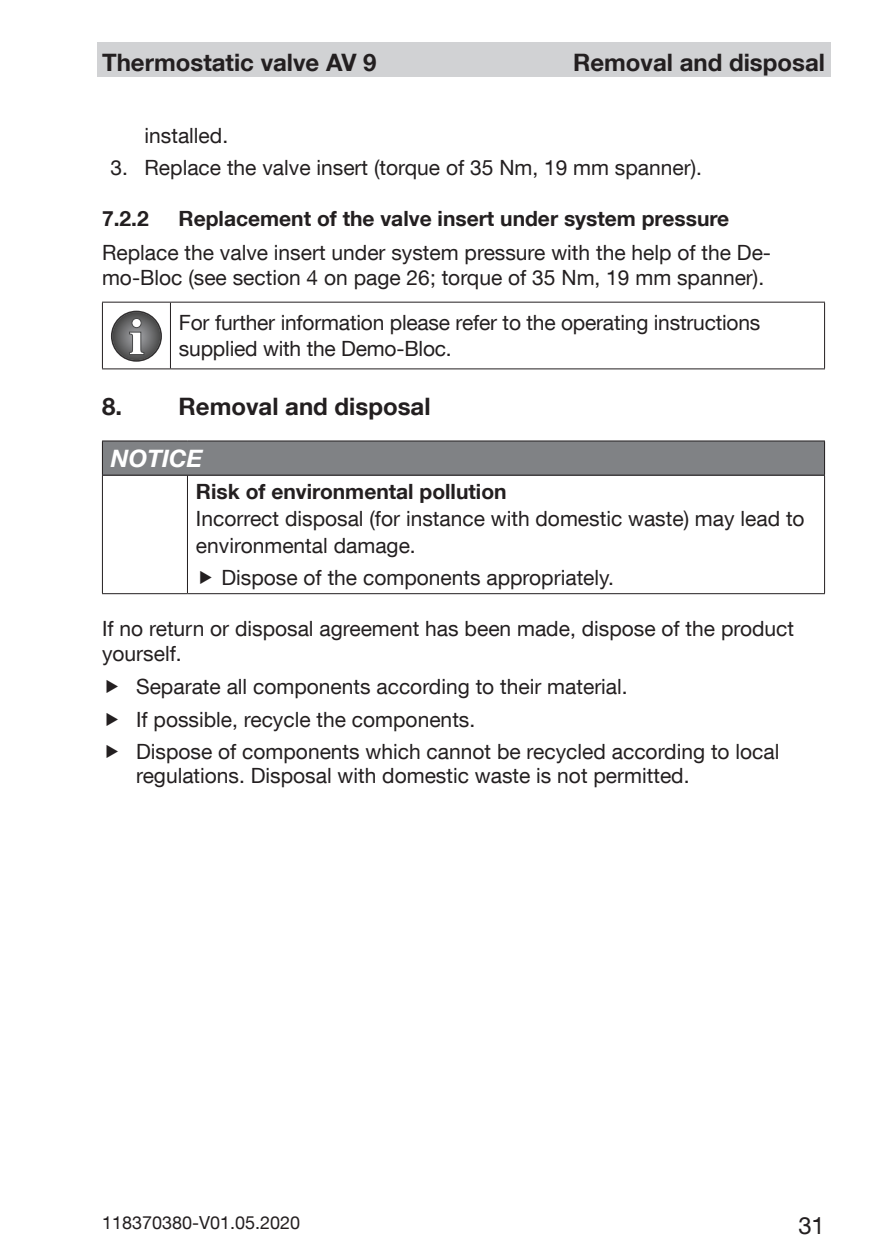
<style>
.page{position:relative;width:893px;height:1259px;background:#fff}
.page>*{position:absolute;margin:0;border:0;box-sizing:border-box;transform-origin:0 0}
.t1{font:700 24px "Helvetica Neue LT Com";color:#231f20}
.Signalw__Achtung{font:italic 700 24px "Helvetica Neue LT Com";color:#fff}
.t2{font:24px "Helvetica Neue LT Com";color:#231f20}
.Fließtext{font:21px/25.2px "Helvetica Neue LT Com";color:#231f20}
.Tabellentext{font:21px/25.2px "Helvetica Neue LT Com";letter-spacing:-.01em;color:#231f20}
.Art_und_Quelle{font:700 21px "Helvetica Neue LT Com";color:#231f20}
.Folgen_Nichtbeachtun{font:21px/27px "Helvetica Neue LT Com";color:#231f20}
.t3{font:18px "Helvetica Neue LT Com";color:#231f20}
</style>
<div class="page">
<div style="left:97px;top:43px;width:733px;height:34px;background:#d1d2d4"></div>
<hr style="left:102px;top:302px;width:68px;height:1px;background:#231f20">
<hr style="left:102px;top:302px;width:1px;height:66px;background:#231f20">
<hr style="left:170px;top:302px;width:655px;height:1px;background:#231f20">
<hr style="left:170px;top:302px;width:1px;height:66px;background:#231f20">
<hr style="left:824px;top:302px;width:1px;height:66px;background:#231f20">
<hr style="left:102px;top:368px;width:68px;height:1px;background:#231f20">
<hr style="left:170px;top:368px;width:655px;height:1px;background:#231f20">
<svg style="left:111px;top:311px;width:51px;height:51px"></svg>
<svg style="left:113px;top:312px;width:47px;height:48px"></svg>
<svg style="left:129px;top:318px;width:15px;height:37px"></svg>
<div style="left:102px;top:441px;width:723px;height:34px;background:#808285"></div>
<hr style="left:102px;top:440px;width:85px;height:1px;background:#231f20">
<hr style="left:102px;top:441px;width:1px;height:34px;background:#231f20">
<hr style="left:187px;top:440px;width:638px;height:1px;background:#231f20">
<hr style="left:824px;top:441px;width:1px;height:34px;background:#231f20">
<hr style="left:102px;top:474px;width:85px;height:1px;background:#231f20">
<hr style="left:102px;top:475px;width:1px;height:118px;background:#231f20">
<hr style="left:187px;top:474px;width:638px;height:1px;background:#231f20">
<hr style="left:187px;top:475px;width:1px;height:118px;background:#231f20">
<hr style="left:824px;top:475px;width:1px;height:118px;background:#231f20">
<hr style="left:102px;top:593px;width:85px;height:1px;background:#231f20">
<hr style="left:187px;top:593px;width:638px;height:1px;background:#231f20">
<p class="t1" style="left:102px;top:48px;width:276px">Thermostatic valve AV 9</p>
<p class="t1" style="left:573px;top:48px;width:253px">Removal and disposal</p>
<p class="Fließtext" style="left:145px;top:122px;width:85px">installed.</p>
<p class="Fließtext" style="left:111px;top:154px;width:593px">3. Replace the valve insert (torque of 35 Nm, 19 mm spanner).</p>
<p class="Art_und_Quelle" style="left:102px;top:205px;width:48px">7.2.2</p>
<p class="Art_und_Quelle" style="left:179px;top:205px;width:552px">Replacement of the valve insert under system pressure</p>
<p class="Fließtext" style="left:102px;top:239px;width:671px">Replace the valve insert under system pressure with the help of the De&shy;mo-Bloc (see section 4 on page 26; torque of 35 Nm, 19 mm spanner).</p>
<p class="Tabellentext" style="left:179px;top:310px;width:583px">For further information please refer to the operating instructions supplied with the Demo-Bloc.</p>
<p class="t1" style="left:102px;top:391px;width:330px">8. Removal and disposal</p>
<p class="Signalw__Achtung" style="left:111px;top:443px;width:94px">NOTICE</p>
<p class="Art_und_Quelle" style="left:196px;top:478px;width:312px">Risk of environmental pollution</p>
<p class="Folgen_Nichtbeachtun" style="left:196px;top:504px;width:610px">Incorrect disposal (for instance with domestic waste) may lead to environmental damage.</p>
<p class="Fließtext" style="left:221px;top:564px;width:394px">Dispose of the components appropriately.</p>
<p class="Fließtext" style="left:102px;top:616px;width:694px">If no return or disposal agreement has been made, dispose of the product yourself.</p>
<p class="Fließtext" style="left:136px;top:673px;width:493px">Separate all components according to their material.</p>
<p class="Fließtext" style="left:136px;top:706px;width:341px">If possible, recycle the components.</p>
<p class="Fließtext" style="left:136px;top:739px;width:645px;line-height:24px">Dispose of components which cannot be recycled according to local regulations. Disposal with domestic waste is not permitted.</p>
<p class="t3" style="left:102px;top:1211px;width:200px">118370380-V01.05.2020</p>
<p class="t2" style="left:798px;top:1210px;width:28px">31</p>
</div>
